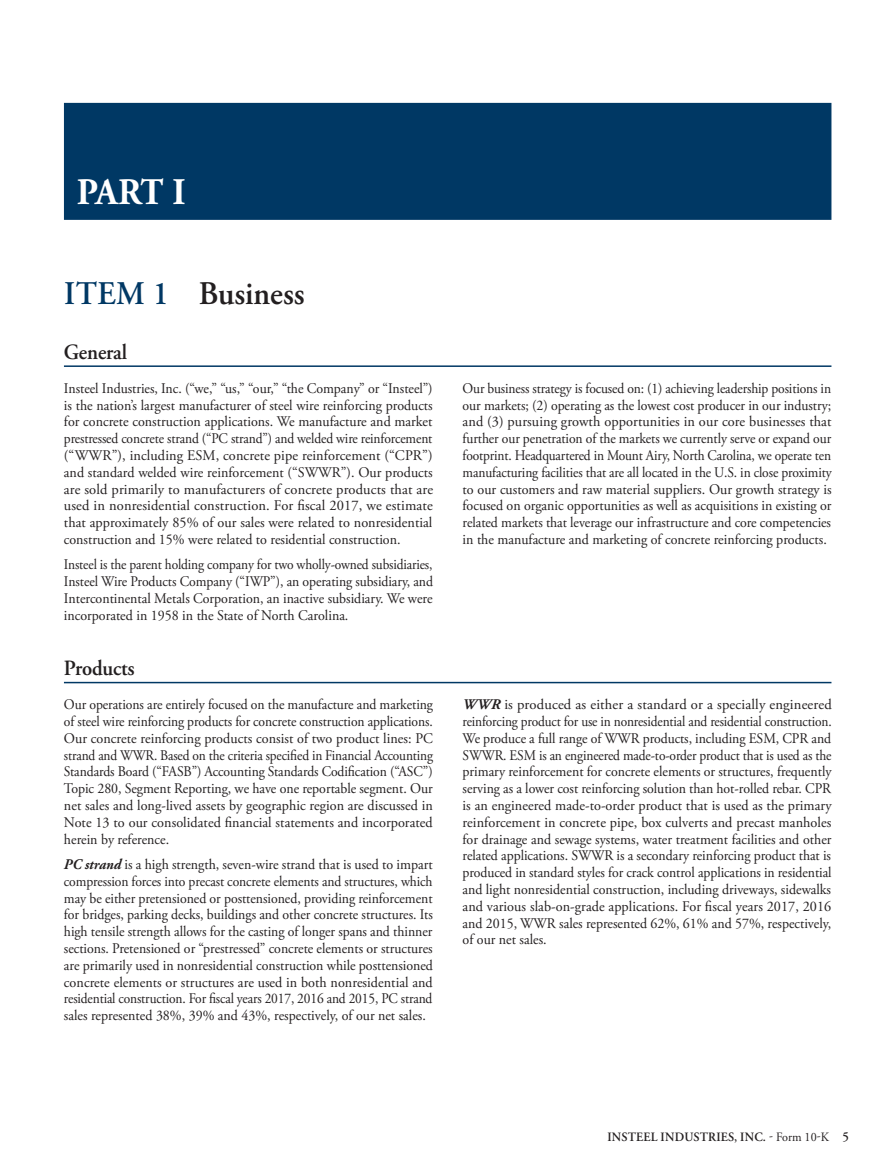
<style>
.page{position:relative;width:891px;height:1161px;background:#fff}
.page>*{position:absolute;margin:0;border:0;box-sizing:border-box;transform-origin:0 0}
.titre1_part{font:700 37.5px "Adobe Garamond Pro";color:#fff;scale:.95 1}
.titre2_item{font:600 33px "Adobe Garamond Pro";color:#231f20;scale:.95 1}
.titre3{font:600 21.75px "Adobe Garamond Pro";letter-spacing:-.01em;color:#231f20;scale:.95 1}
.t1{font:14.7px/16.8px "Adobe Garamond Pro";color:#231f20;text-align:justify}
.t2{font:14.7px/16.8px "Adobe Garamond Pro";color:#231f20;text-align:justify;scale:.95 1}
.t3{font:14.7px/16.8px "Adobe Garamond Pro";color:#231f20;text-align:justify;scale:.92 1}
.t4{font:14.7px/16.8px "Adobe Garamond Pro";color:#231f20;text-align:justify;scale:.94 1}
.t5{font:14.7px/16.8px "Adobe Garamond Pro";color:#231f20;text-align:justify;scale:.93 1}
.t6{font:14.7px/16.8px "Adobe Garamond Pro";color:#231f20;text-align:justify;scale:.91 1}
.t7{font:600 12.75px "Adobe Garamond Pro";letter-spacing:.015em;color:#231f20;scale:.95 1}
.s1{color:#003864}
.s2{font-weight:700;font-style:italic}
.s3{font-weight:400}
.s4{font-size:13.5px}
</style>
<div class="page">
<div style="left:64px;top:103px;width:767px;height:117px;background:#003864"></div>
<hr style="left:64px;top:365px;width:767px;height:2px;background:#003864">
<hr style="left:64px;top:682px;width:767px;height:1px;background:#003864">
<p class="titre1_part" style="left:77px;top:171px;width:116px">PART I</p>
<p class="titre2_item" style="left:64px;top:275px;width:255px"><span class="s1">ITEM 1</span> Business</p>
<p class="titre3" style="left:64px;top:340px;width:68px">General</p>
<p class="t4" style="left:64px;top:380px;width:394px">Insteel Industries, Inc. (“we,” “us,” “our,” “the Company” or “Insteel”) is the nation’s largest manufacturer of steel wire reinforcing products for concrete construction applications. We manufacture and market prestressed concrete strand (“PC strand”) and welded wire reinforcement (“WWR”), including ESM, concrete pipe reinforcement (“CPR”) and standard welded wire reinforcement (“SWWR”). Our products are sold primarily to manufacturers of concrete products that are used in nonresidential construction. For fiscal 2017, we estimate that approximately 85% of our sales were related to nonresidential construction and 15% were related to residential construction.</p>
<p class="t6" style="left:64px;top:557px;width:407px">Insteel is the parent holding company for two wholly-owned subsidiaries, Insteel Wire Products Company (“IWP”), an operating subsidiary, and Intercontinental Metals Corporation, an inactive subsidiary. We were incorporated in 1958 in the State of North Carolina.</p>
<p class="titre3" style="left:64px;top:656px;width:76px">Products</p>
<p class="t5" style="left:64px;top:697px;width:398px">Our operations are entirely focused on the manufacture and marketing of steel wire reinforcing products for concrete construction applications.<br>Our concrete reinforcing products consist of two product lines: PC strand and WWR. Based on the criteria specified in Financial Accounting Standards Board (“FASB”) Accounting Standards Codification (“ASC”)<br>Topic 280, Segment Reporting, we have one reportable segment. Our net sales and long-lived assets by geographic region are discussed in Note 13 to our consolidated financial statements and incorporated herein by reference.</p>
<p class="t2" style="left:64px;top:856px;width:390px"><span class="s2">PC strand</span> is a high strength, seven-wire strand that is used to impart compression forces into precast concrete elements and structures, which may be either pretensioned or posttensioned, providing reinforcement for bridges, parking decks, buildings and other concrete structures. Its high tensile strength allows for the casting of longer spans and thinner sections. Pretensioned or “prestressed” concrete elements or structures are primarily used in nonresidential construction while posttensioned concrete elements or structures are used in both nonresidential and residential construction. For fiscal years 2017, 2016 and 2015, PC strand sales represented 38%, 39% and 43%, respectively, of our net sales.</p>
<p class="t3" style="left:463px;top:380px;width:403px">Our business strategy is focused on: (1) achieving leadership positions in our markets; (2) operating as the lowest cost producer in our industry; and (3) pursuing growth opportunities in our core businesses that further our penetration of the markets we currently serve or expand our footprint. Headquartered in Mount Airy, North Carolina, we operate ten manufacturing facilities that are all located in the U.S. in close proximity to our customers and raw material suppliers. Our growth strategy is focused on organic opportunities as well as acquisitions in existing or related markets that leverage our infrastructure and core competencies in the manufacture and marketing of concrete reinforcing products.</p>
<p class="t1" style="left:463px;top:697px;width:371px"><span class="s2">WWR</span> is produced as either a standard or a specially engineered reinforcing product for use in nonresidential and residential construction.<br>We produce a full range of WWR products, including ESM, CPR and SWWR. ESM is an engineered made-to-order product that is used as the primary reinforcement for concrete elements or structures, frequently serving as a lower cost reinforcing solution than hot-rolled rebar. CPR is an engineered made-to-order product that is used as the primary reinforcement in concrete pipe, box culverts and precast manholes for drainage and sewage systems, water treatment facilities and other related applications. SWWR is a secondary reinforcing product that is produced in standard styles for crack control applications in residential and light nonresidential construction, including driveways, sidewalks and various slab-on-grade applications. For fiscal years 2017, 2016 and 2015, WWR sales represented 62%, 61% and 57%, respectively, of our net sales.</p>
<p class="t7" style="left:608px;top:1129px;width:256px">INSTEEL INDUSTRIES, INC. <span class="s3">- Form 10-K</span> <span class="s4">5</span></p>
</div>
